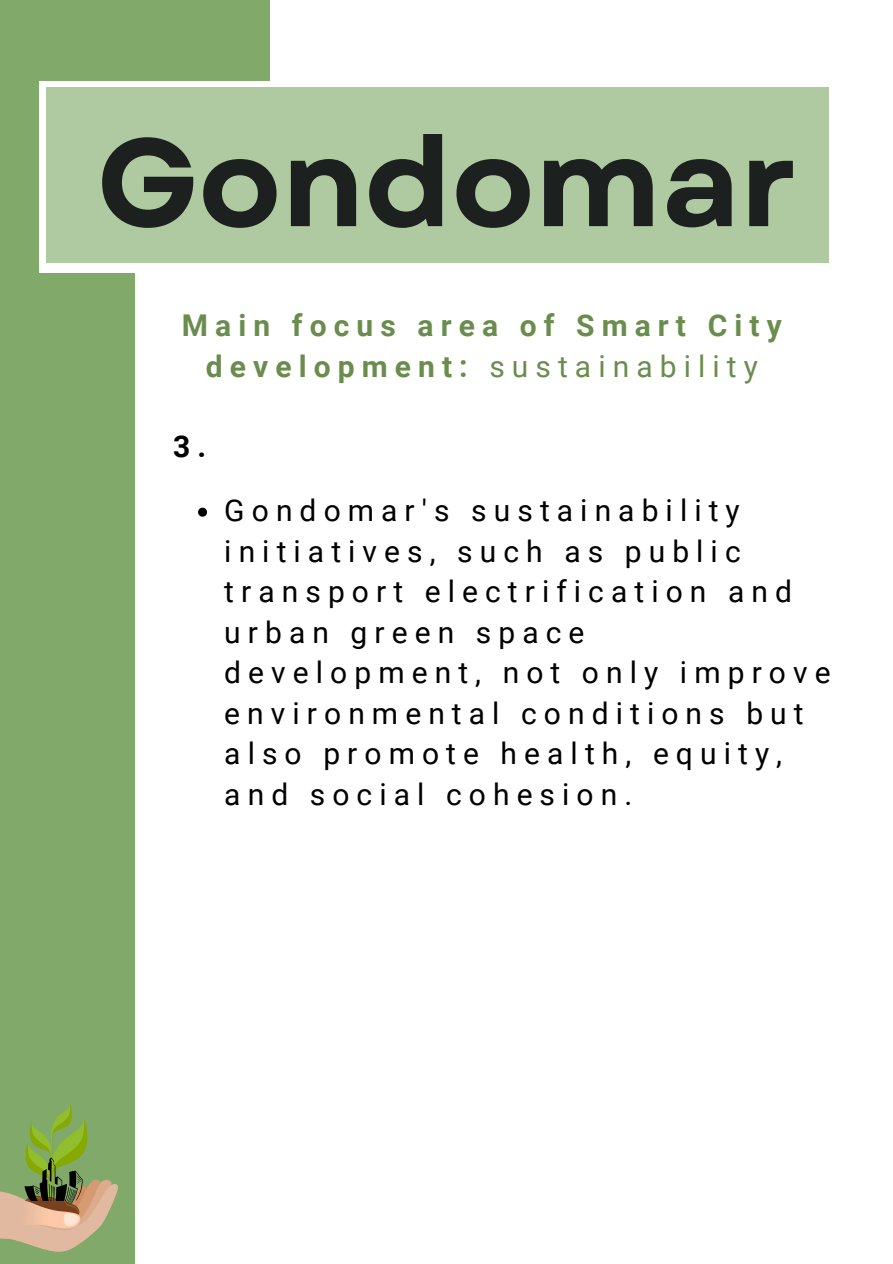
<style>
.page{position:relative;width:893px;height:1264px;background:#fff}
.page>*{position:absolute;margin:0;border:0;box-sizing:border-box;transform-origin:0 0}
.t1{font:700 124.35px "Garet";color:#1c2120}
.t2{font:30px/40.5px "Roboto";letter-spacing:.235em;color:#000}
.t3{font:700 30px/40.5px "Roboto";letter-spacing:.235em;color:#6a8d4e;text-align:center}
.t4{font:700 30px "Roboto";color:#000}
.s1{font-weight:400}
</style>
<div class="page">
<div style="left:0;top:273px;width:135px;height:990px;background:#81a969"></div>
<div style="left:0;top:0;width:269px;height:81px;background:#81a969"></div>
<div style="left:0;top:36px;width:38px;height:328px;background:#81a969"></div>
<div style="left:46px;top:87px;width:782px;height:176px;background:#afc9a0"></div>
<img style="left:0;top:1104px;width:118px;height:97px">
<svg style="left:24px;top:1157px;width:59px;height:44px"></svg>
<img style="left:0;top:1201px;width:114px;height:51px">
<svg style="left:198px;top:507px;width:9px;height:9px"></svg>
<p class="t1" style="left:97px;top:93px;width:701px">Gondomar</p>
<p class="t3" style="left:182px;top:305px;width:601px">Main focus area of Smart City development: <span class="s1">sustainability</span></p>
<h2 class="t4" style="left:173px;top:429px;width:34px">3.</h2>
<h1 class="t2" style="left:224px;top:490px;width:607px">Gondomar's sustainability initiatives, such as public transport electrification and urban green space development, not only improve environmental conditions but also promote health, equity, and social cohesion.</h1>
</div>
